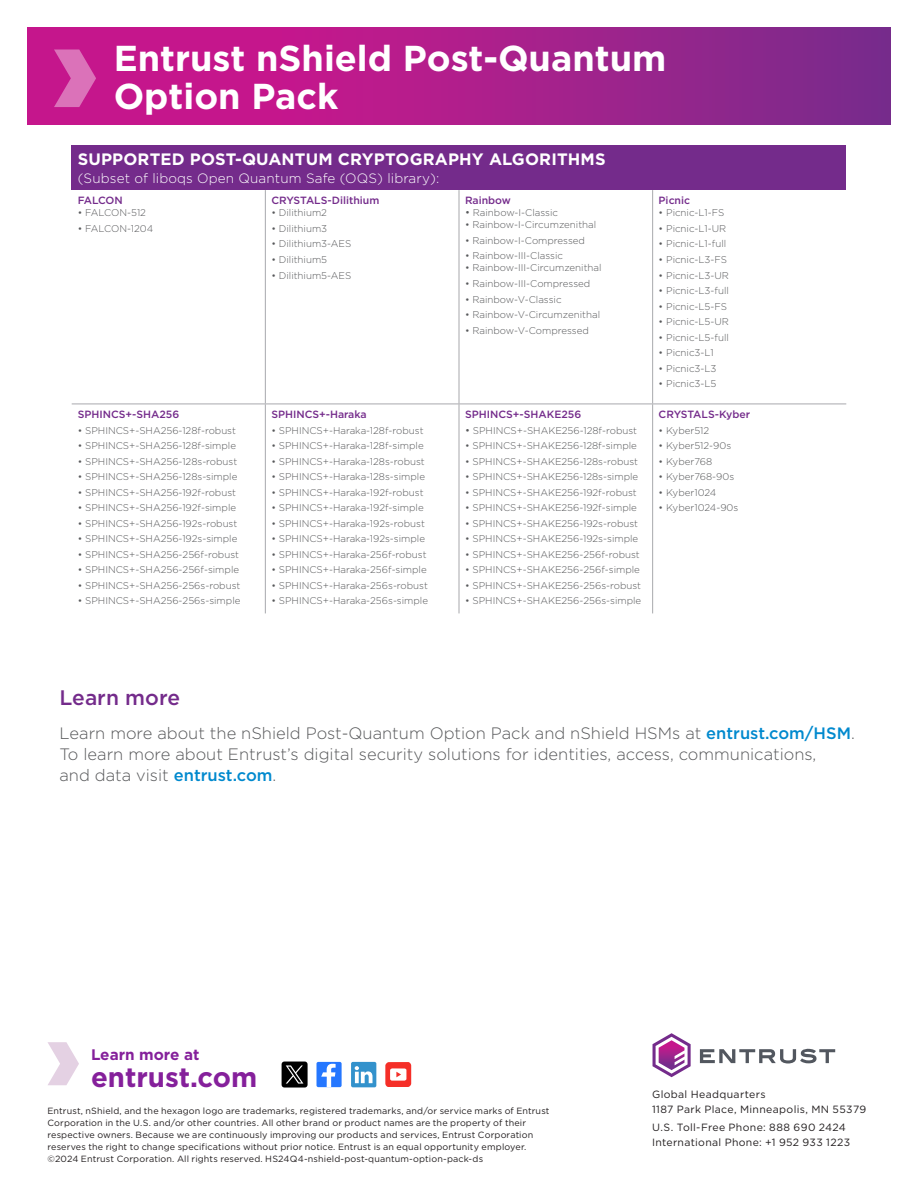
<style>
.page{position:relative;width:918px;height:1188px;background:#fff}
.page>*{position:absolute;margin:0;border:0;box-sizing:border-box;transform-origin:0 0}
._1_Back_Page_Title{font:700 36px/37.5px "Gotham";color:#fff}
.t1{font:700 27.6px "Gotham";color:#85209b}
._4_Body_Text{font:500 21px "Gotham";color:#742b8b}
._4_Body_Text-2{font:300 16.5px/21px "Gotham";color:#57585a}
._3_Eyebrow{font:700 16.5px "Gotham";letter-spacing:.01em;color:#fff}
.t2{font:700 15.3px "Gotham";color:#85209b}
._3_Header{font:300 13.5px "Gotham";letter-spacing:.01em;color:#fff}
.t3{font:10.5px/15px "Gotham";letter-spacing:.035em;color:#231f20}
._3_Header-2{font:500 10.5px "Gotham";color:#742b8b}
._4_Body_Text-3{font:300 9.75px "Gotham";color:#57585a}
.Legal{font:9px/12px "Gotham";letter-spacing:.015em;color:#231f20}
.s1{font-size:10.5px}
.s2{font-weight:500;color:#0089ce}
</style>
<div class="page">
<svg style="left:27px;top:27px;width:864px;height:98px;background:#a91e8b"></svg>
<svg style="left:54px;top:50px;width:42px;height:57px;background:#d24da7"></svg>
<svg style="left:700px;top:1049px;width:135px;height:14px"></svg>
<svg style="left:653px;top:1033px;width:38px;height:44px"></svg>
<div style="left:317px;top:1062px;width:25px;height:25px;background:#2577ff;border-radius:2px"></div>
<svg style="left:321px;top:1064px;width:15px;height:23px"></svg>
<div style="left:351px;top:1062px;width:25px;height:25px;background:#3392cc;border-radius:2px"></div>
<svg style="left:355px;top:1066px;width:18px;height:17px"></svg>
<svg style="left:282px;top:1062px;width:26px;height:26px"></svg>
<svg style="left:385px;top:1062px;width:26px;height:25px"></svg>
<svg style="left:48px;top:1042px;width:31px;height:43px"></svg>
<div style="left:72px;top:146px;width:774px;height:44px;background:#742b8b"></div>
<hr style="left:265px;top:190px;width:1px;height:214px;background:#a8a9ad">
<hr style="left:459px;top:190px;width:1px;height:214px;background:#a8a9ad">
<hr style="left:652px;top:190px;width:1px;height:214px;background:#a8a9ad">
<hr style="left:72px;top:404px;width:193px;height:1px;background:#a8a9ad">
<hr style="left:265px;top:404px;width:194px;height:1px;background:#a8a9ad">
<hr style="left:265px;top:404px;width:1px;height:209px;background:#a8a9ad">
<hr style="left:459px;top:404px;width:194px;height:1px;background:#a8a9ad">
<hr style="left:459px;top:404px;width:1px;height:209px;background:#a8a9ad">
<hr style="left:653px;top:404px;width:193px;height:1px;background:#a8a9ad">
<hr style="left:652px;top:404px;width:1px;height:209px;background:#a8a9ad">
<p class="_1_Back_Page_Title" style="left:114px;top:39px;width:554px">Entrust nShield Post-Quantum<br>Option Pack</p>
<p class="_3_Eyebrow" style="left:78px;top:150px;width:529px">SUPPORTED POST-QUANTUM CRYPTOGRAPHY ALGORITHMS</p>
<p class="_3_Header" style="left:78px;top:171px;width:363px">(Subset of liboqs Open Quantum Safe (OQS) library):</p>
<p class="_3_Header-2" style="left:78px;top:194px;width:47px">FALCON</p>
<p class="_4_Body_Text-3" style="left:78px;top:208px;width:70px">• FALCON-512</p>
<p class="_4_Body_Text-3" style="left:78px;top:223px;width:77px">• FALCON-1204</p>
<p class="_3_Header-2" style="left:271px;top:194px;width:109px">CRYSTALS-Dilithium</p>
<p class="_4_Body_Text-3" style="left:271px;top:208px;width:57px">• Dilithium2</p>
<p class="_4_Body_Text-3" style="left:271px;top:223px;width:57px">• Dilithium3</p>
<p class="_4_Body_Text-3" style="left:271px;top:239px;width:81px">• Dilithium3-AES</p>
<p class="_4_Body_Text-3" style="left:271px;top:254px;width:57px">• Dilithium5</p>
<p class="_4_Body_Text-3" style="left:271px;top:270px;width:81px">• Dilithium5-AES</p>
<p class="_3_Header-2" style="left:465px;top:194px;width:47px">Rainbow</p>
<p class="_4_Body_Text-3" style="left:465px;top:208px;width:95px"><span class="s1">•</span> Rainbow-I-Classic</p>
<p class="_4_Body_Text-3" style="left:465px;top:220px;width:133px">• Rainbow-I-Circumzenithal</p>
<p class="_4_Body_Text-3" style="left:465px;top:235px;width:122px">• Rainbow-I-Compressed</p>
<p class="_4_Body_Text-3" style="left:465px;top:251px;width:100px">• Rainbow-III-Classic</p>
<p class="_4_Body_Text-3" style="left:465px;top:263px;width:138px">• Rainbow-III-Circumzenithal</p>
<p class="_4_Body_Text-3" style="left:465px;top:278px;width:127px">• Rainbow-III-Compressed</p>
<p class="_4_Body_Text-3" style="left:465px;top:294px;width:98px">• Rainbow-V-Classic</p>
<p class="_4_Body_Text-3" style="left:465px;top:309px;width:137px">• Rainbow-V-Circumzenithal</p>
<p class="_4_Body_Text-3" style="left:465px;top:325px;width:125px">• Rainbow-V-Compressed</p>
<p class="_3_Header-2" style="left:78px;top:408px;width:103px">SPHINCS+-SHA256</p>
<p class="_4_Body_Text-3" style="left:78px;top:425px;width:160px">• SPHINCS+-SHA256-128f-robust</p>
<p class="_4_Body_Text-3" style="left:78px;top:441px;width:160px">• SPHINCS+-SHA256-128f-simple</p>
<p class="_4_Body_Text-3" style="left:78px;top:456px;width:161px">• SPHINCS+-SHA256-128s-robust</p>
<p class="_4_Body_Text-3" style="left:78px;top:472px;width:161px">• SPHINCS+-SHA256-128s-simple</p>
<p class="_4_Body_Text-3" style="left:78px;top:487px;width:160px">• SPHINCS+-SHA256-192f-robust</p>
<p class="_4_Body_Text-3" style="left:78px;top:503px;width:160px">• SPHINCS+-SHA256-192f-simple</p>
<p class="_4_Body_Text-3" style="left:78px;top:518px;width:161px">• SPHINCS+-SHA256-192s-robust</p>
<p class="_4_Body_Text-3" style="left:78px;top:534px;width:161px">• SPHINCS+-SHA256-192s-simple</p>
<p class="_4_Body_Text-3" style="left:78px;top:549px;width:163px">• SPHINCS+-SHA256-256f-robust</p>
<p class="_4_Body_Text-3" style="left:78px;top:565px;width:163px">• SPHINCS+-SHA256-256f-simple</p>
<p class="_4_Body_Text-3" style="left:78px;top:580px;width:164px">• SPHINCS+-SHA256-256s-robust</p>
<p class="_4_Body_Text-3" style="left:78px;top:596px;width:164px">• SPHINCS+-SHA256-256s-simple</p>
<p class="_3_Header-2" style="left:271px;top:408px;width:97px">SPHINCS+-Haraka</p>
<p class="_4_Body_Text-3" style="left:271px;top:425px;width:154px">• SPHINCS+-Haraka-128f-robust</p>
<p class="_4_Body_Text-3" style="left:271px;top:441px;width:154px">• SPHINCS+-Haraka-128f-simple</p>
<p class="_4_Body_Text-3" style="left:271px;top:456px;width:155px">• SPHINCS+-Haraka-128s-robust</p>
<p class="_4_Body_Text-3" style="left:271px;top:472px;width:155px">• SPHINCS+-Haraka-128s-simple</p>
<p class="_4_Body_Text-3" style="left:271px;top:487px;width:154px">• SPHINCS+-Haraka-192f-robust</p>
<p class="_4_Body_Text-3" style="left:271px;top:503px;width:154px">• SPHINCS+-Haraka-192f-simple</p>
<p class="_4_Body_Text-3" style="left:271px;top:518px;width:155px">• SPHINCS+-Haraka-192s-robust</p>
<p class="_4_Body_Text-3" style="left:271px;top:534px;width:155px">• SPHINCS+-Haraka-192s-simple</p>
<p class="_4_Body_Text-3" style="left:271px;top:549px;width:157px">• SPHINCS+-Haraka-256f-robust</p>
<p class="_4_Body_Text-3" style="left:271px;top:565px;width:157px">• SPHINCS+-Haraka-256f-simple</p>
<p class="_4_Body_Text-3" style="left:271px;top:580px;width:158px">• SPHINCS+-Haraka-256s-robust</p>
<p class="_4_Body_Text-3" style="left:271px;top:596px;width:158px">• SPHINCS+-Haraka-256s-simple</p>
<p class="_3_Header-2" style="left:465px;top:408px;width:118px">SPHINCS+-SHAKE256</p>
<p class="_4_Body_Text-3" style="left:465px;top:425px;width:174px"><span class="s1">•</span> SPHINCS+-SHAKE256-128f-robust</p>
<p class="_4_Body_Text-3" style="left:465px;top:441px;width:173px">• SPHINCS+-SHAKE256-128f-simple</p>
<p class="_4_Body_Text-3" style="left:465px;top:456px;width:175px">• SPHINCS+-SHAKE256-128s-robust</p>
<p class="_4_Body_Text-3" style="left:465px;top:472px;width:175px">• SPHINCS+-SHAKE256-128s-simple</p>
<p class="_4_Body_Text-3" style="left:465px;top:487px;width:173px">• SPHINCS+-SHAKE256-192f-robust</p>
<p class="_4_Body_Text-3" style="left:465px;top:503px;width:173px">• SPHINCS+-SHAKE256-192f-simple</p>
<p class="_4_Body_Text-3" style="left:465px;top:518px;width:175px">• SPHINCS+-SHAKE256-192s-robust</p>
<p class="_4_Body_Text-3" style="left:465px;top:534px;width:175px">• SPHINCS+-SHAKE256-192s-simple</p>
<p class="_4_Body_Text-3" style="left:465px;top:549px;width:176px">• SPHINCS+-SHAKE256-256f-robust</p>
<p class="_4_Body_Text-3" style="left:465px;top:565px;width:176px">• SPHINCS+-SHAKE256-256f-simple</p>
<p class="_4_Body_Text-3" style="left:465px;top:580px;width:178px">• SPHINCS+-SHAKE256-256s-robust</p>
<p class="_4_Body_Text-3" style="left:465px;top:596px;width:178px">• SPHINCS+-SHAKE256-256s-simple</p>
<p class="_3_Header-2" style="left:659px;top:194px;width:33px">Picnic</p>
<p class="_4_Body_Text-3" style="left:659px;top:208px;width:67px">• Picnic-L1-FS</p>
<p class="_4_Body_Text-3" style="left:659px;top:223px;width:69px">• Picnic-L1-UR</p>
<p class="_4_Body_Text-3" style="left:659px;top:239px;width:69px">• Picnic-L1-full</p>
<p class="_4_Body_Text-3" style="left:659px;top:254px;width:70px">• Picnic-L3-FS</p>
<p class="_4_Body_Text-3" style="left:659px;top:270px;width:72px">• Picnic-L3-UR</p>
<p class="_4_Body_Text-3" style="left:659px;top:285px;width:72px">• Picnic-L3-full</p>
<p class="_4_Body_Text-3" style="left:659px;top:301px;width:70px">• Picnic-L5-FS</p>
<p class="_4_Body_Text-3" style="left:659px;top:316px;width:72px">• Picnic-L5-UR</p>
<p class="_4_Body_Text-3" style="left:659px;top:332px;width:72px">• Picnic-L5-full</p>
<p class="_4_Body_Text-3" style="left:659px;top:347px;width:57px">• Picnic3-L1</p>
<p class="_4_Body_Text-3" style="left:659px;top:363px;width:59px">• Picnic3-L3</p>
<p class="_4_Body_Text-3" style="left:659px;top:378px;width:59px">• Picnic3-L5</p>
<p class="_3_Header-2" style="left:659px;top:408px;width:93px">CRYSTALS-Kyber</p>
<p class="_4_Body_Text-3" style="left:659px;top:425px;width:52px">• Kyber512</p>
<p class="_4_Body_Text-3" style="left:659px;top:441px;width:74px">• Kyber512-90s</p>
<p class="_4_Body_Text-3" style="left:659px;top:456px;width:55px">• Kyber768</p>
<p class="_4_Body_Text-3" style="left:659px;top:472px;width:77px">• Kyber768-90s</p>
<p class="_4_Body_Text-3" style="left:659px;top:487px;width:59px">• Kyber1024</p>
<p class="_4_Body_Text-3" style="left:659px;top:503px;width:81px">• Kyber1024-90s</p>
<p class="_4_Body_Text" style="left:60px;top:684px;width:122px">Learn more</p>
<p class="_4_Body_Text-2" style="left:60px;top:723px;width:797px">Learn more about the nShield Post-Quantum Option Pack and nShield HSMs at <span class="s2">entrust.com/HSM</span>.<br>To learn more about Entrust’s digital security solutions for identities, access, communications,<br>and data visit <span class="s2">entrust.com</span>.</p>
<p class="t2" style="left:91px;top:1045px;width:110px">Learn more at</p>
<p class="t1" style="left:91px;top:1061px;width:168px">entrust.com</p>
<p class="Legal" style="left:48px;top:1105px;width:504px">Entrust, nShield, and the hexagon logo are trademarks, registered trademarks, and/or service marks of Entrust Corporation in the U.S. and/or other countries. All other brand or product names are the property of their respective owners. Because we are continuously improving our products and services, Entrust Corporation reserves the right to change specifications without prior notice. Entrust is an equal opportunity employer. ©2024 Entrust Corporation. All rights reserved. HS24Q4-nshield-post-quantum-option-pack-ds</p>
<p class="t3" style="left:652px;top:1086px;width:216px">Global Headquarters<br>1187 Park Place, Minneapolis, MN 55379</p>
<p class="t3" style="left:652px;top:1119px;width:200px">U.S. Toll-Free Phone: 888 690 2424<br>International Phone: +1 952 933 1223</p>
</div>
